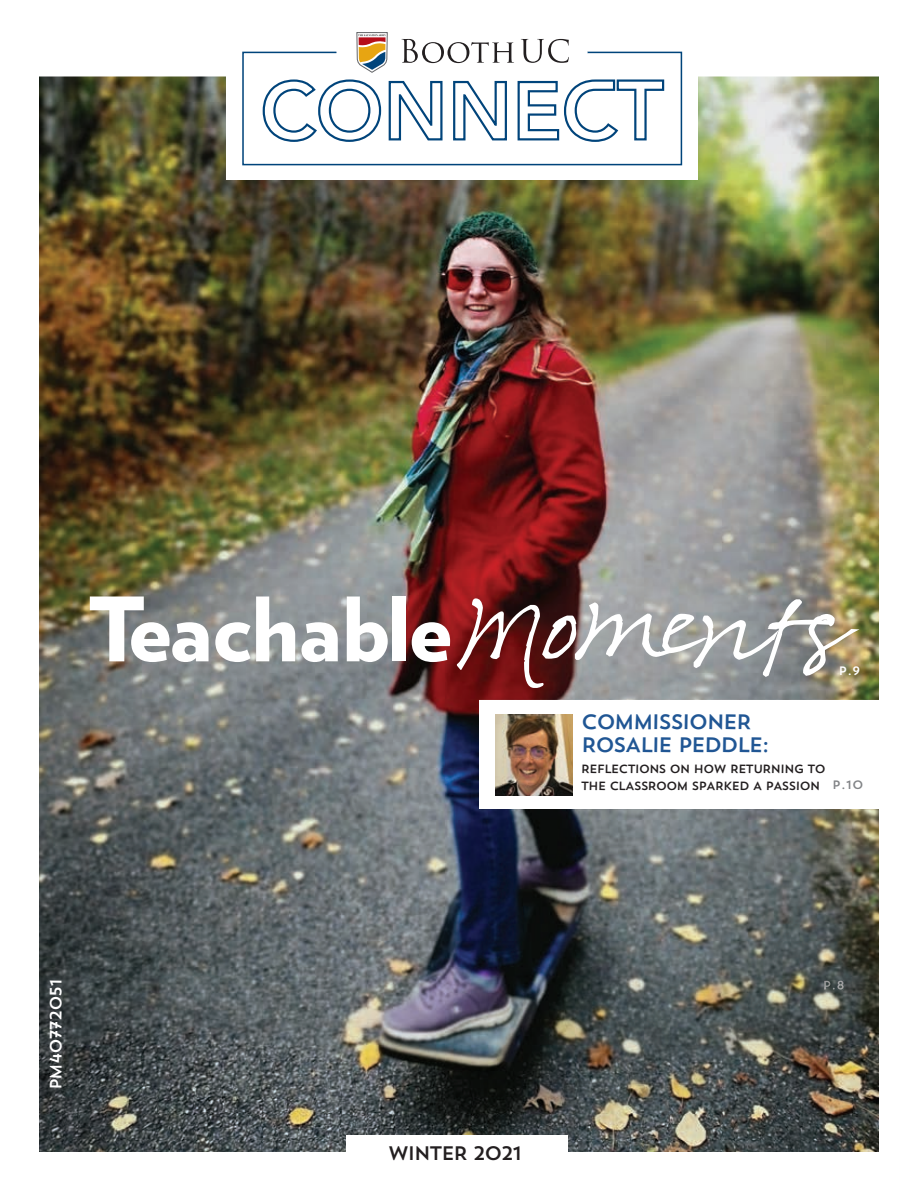
<style>
.page{position:relative;width:918px;height:1188px;background:#fff}
.page>*{position:absolute;margin:0;border:0;box-sizing:border-box;transform-origin:0 0}
.t1{font:900 88.5px "Verlag";letter-spacing:-.01em;color:#fff}
.t2{font:21px/22.5px "Trend Sans One";color:#205694}
.t3{font:19.5px "Trend Sans One";letter-spacing:-.1em;color:#231f20}
.t4{font:16.5px "Trend Sans One";color:#fff}
.t5{font:12.15px "Trend Sans One";color:#828487}
.t6{font:12.15px "Trend Sans One";color:#fff}
.t7{font:12px/16.5px "Trend Sans One";color:#231f20}
.s1{font-family:"Pea Olson";font-weight:400;font-size:73.95px}
</style>
<div class="page">
<img style="left:39px;top:76px;width:840px;height:1076px">
<div style="left:227px;top:37px;width:471px;height:143px;background:#fff"></div>
<div style="left:346px;top:1135px;width:222px;height:45px;background:#fff"></div>
<img style="left:824px;top:981px;width:20px;height:9px">
<div style="left:479px;top:700px;width:405px;height:109px;background:#fff"></div>
<img style="left:496px;top:714px;width:76px;height:82px">
<svg style="left:242px;top:51px;width:441px;height:115px"></svg>
<svg style="left:262px;top:32px;width:403px;height:111px"></svg>
<h1 class="t1" style="left:88px;top:556px;width:758px">Teachable<span class="s1">Moments</span></h1>
<p class="t6" style="left:839px;top:663px;width:24px">p.9</p>
<h2 class="t2" style="left:581px;top:709px;width:191px;rotate:1deg">COMMISSIONER<br>ROSALIE PEDDLE:</h2>
<p class="t7" style="left:581px;top:758px;width:247px;rotate:1deg">REFLECTIONS ON HOW RETURNING TO<br>THE CLASSROOM SPARKED A PASSION</p>
<p class="t5" style="left:832px;top:777px;width:33px">p.10</p>
<h3 class="t4" style="left:44px;top:1090px;width:113px;rotate:-89deg">PM40772051</h3>
<h3 class="t3" style="left:388px;top:1140px;width:136px">WINTER 2021</h3>
</div>
